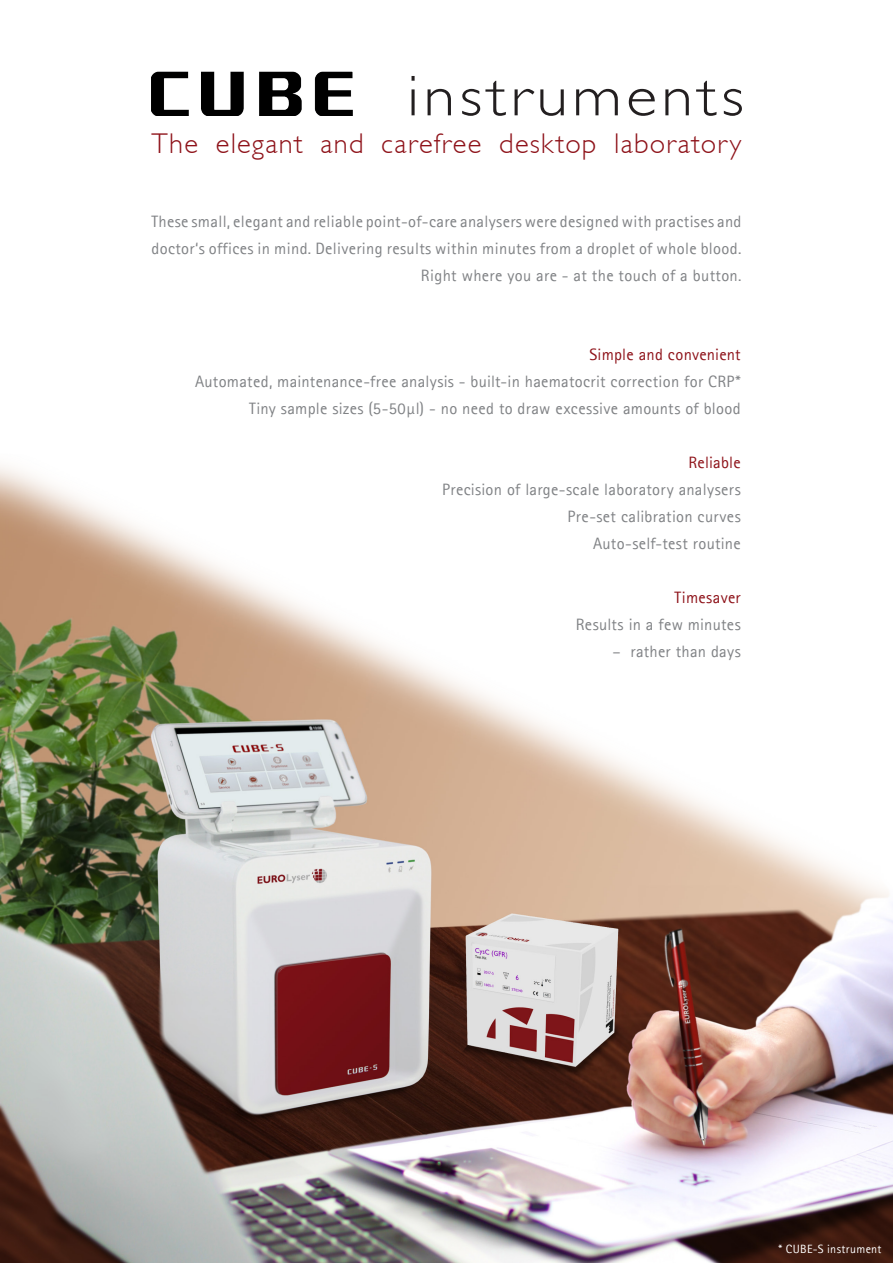
<style>
.page{position:relative;width:893px;height:1263px;background:#fff}
.page>*{position:absolute;margin:0;border:0;box-sizing:border-box;transform-origin:0 0}
.t1{font:300 57.75px "Gill Sans";letter-spacing:.07em;color:#231f20;scale:1.11 1}
.t2{font:300 28.5px "Gill Sans";letter-spacing:.045em;color:#8e1219}
.t3{font:16.5px/27px "Agfa Rotis Sans Serif";letter-spacing:.02em;color:#808285;text-align:right}
.t4{font:16.5px "Agfa Rotis Sans Serif";letter-spacing:.015em;color:#8e1219}
.t5{font:12px "Agfa Rotis Sans Serif";letter-spacing:.03em;color:#fff}
</style>
<div class="page">
<img style="left:0;top:465px;width:893px;height:798px">
<img style="left:151px;top:72px;width:202px;height:44px">
<h1 class="t1" style="left:407px;top:64px;width:305px">instruments</h1>
<h2 class="t2" style="left:151px;top:127px;width:591px">The elegant and carefree desktop laboratory</h2>
<p class="t3" style="left:151px;top:208px;width:592px">These small, elegant and reliable point-of-care analysers were designed with practises and doctor‘s offices in mind. Delivering results within minutes from a droplet of whole blood.<br>Right where you are - at the touch of a button.</p>
<p class="t4" style="left:589px;top:345px;width:153px">Simple and convenient</p>
<p class="t3" style="left:195px;top:368px;width:547px">Automated, maintenance-free analysis - built-in haematocrit correction for CRP*<br>Tiny sample sizes (5-50µl) - no need to draw excessive amounts of blood</p>
<p class="t4" style="left:688px;top:453px;width:54px">Reliable</p>
<p class="t3" style="left:442px;top:476px;width:300px">Precision of large-scale laboratory analysers<br>Pre-set calibration curves<br>Auto-self-test routine</p>
<p class="t4" style="left:675px;top:588px;width:68px">Timesaver</p>
<p class="t3" style="left:576px;top:611px;width:166px">Results in a few minutes</p>
<p class="t3" style="left:612px;top:638px;width:130px">– rather than days</p>
<p class="t5" style="left:778px;top:1241px;width:105px">* CUBE-S instrument</p>
</div>
